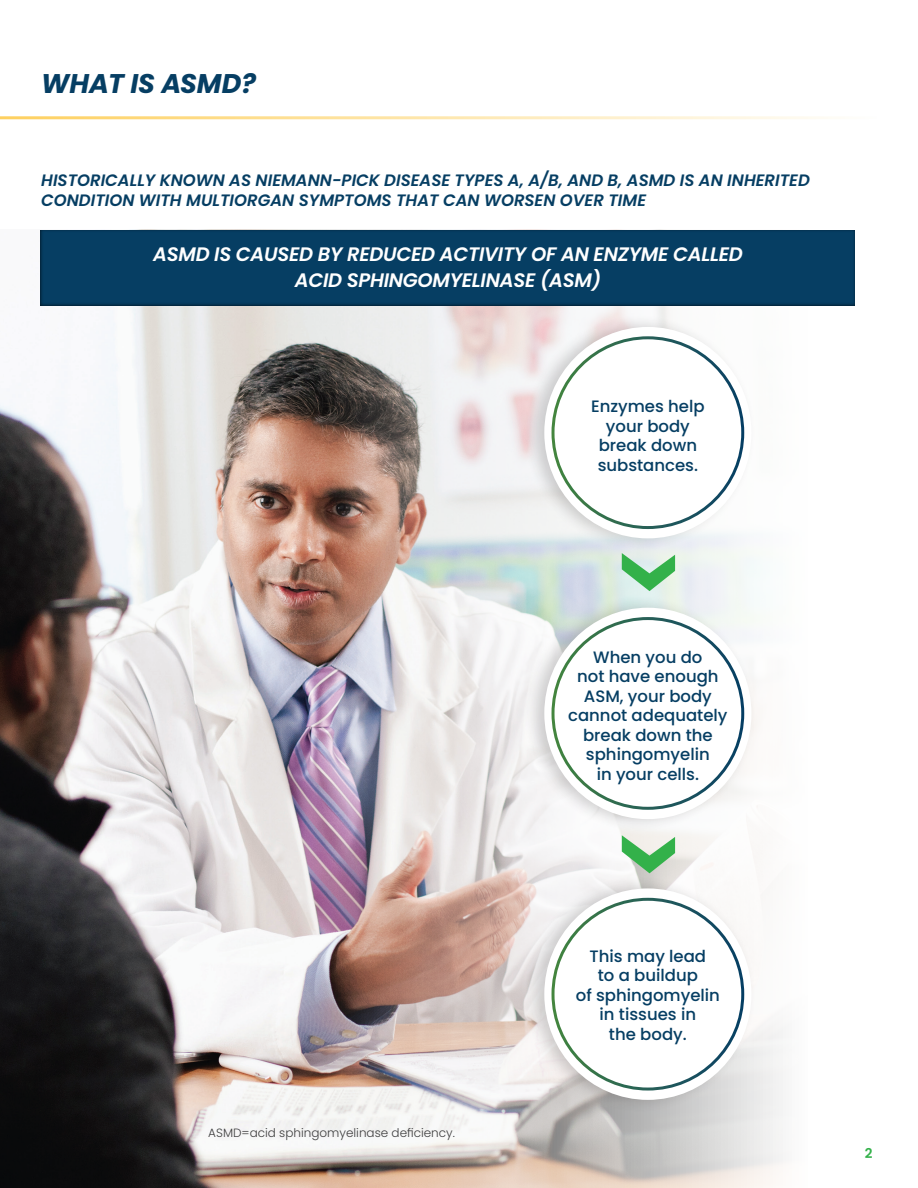
<style>
.page{position:relative;width:918px;height:1188px;background:#fff}
.page>*{position:absolute;margin:0;border:0;box-sizing:border-box;transform-origin:0 0}
.Headline{font:italic 700 27px "Poppins";color:#063e63}
.Subhead{font:italic 600 19.5px/25.5px "Poppins";letter-spacing:-.015em;color:#fff;text-align:center}
.Bodycopy{font:500 16.5px/19.5px "Poppins";color:#063e63;text-align:center}
.Bodycopy-2{font:italic 600 16.5px/19.5px "Poppins";color:#063e63}
.t1{font:600 13.5px "Poppins";color:#33b14a}
.t2{font:300 12px "Poppins";color:#3e3e3f}
</style>
<div class="page">
<hr style="left:0;top:116px;width:877px;height:3px;background:#fec842">
<img style="left:0;top:308px;width:783px;height:880px">
<svg style="left:622px;top:553px;width:53px;height:38px"></svg>
<svg style="left:622px;top:835px;width:53px;height:38px"></svg>
<div style="left:40px;top:228px;width:816px;height:80px;background:#231f20;opacity:.75"></div>
<div style="left:524px;top:314px;width:233px;height:238px;background:#231f20;opacity:.2"></div>
<div style="left:544px;top:327px;width:207px;height:211px;background:#fff;border-radius:50%"></div>
<div style="left:524px;top:595px;width:233px;height:237px;background:#231f20;opacity:.2"></div>
<div style="left:544px;top:608px;width:207px;height:211px;background:#fff;border-radius:50%"></div>
<div style="left:524px;top:876px;width:233px;height:237px;background:#231f20;opacity:.2"></div>
<div style="left:544px;top:888px;width:207px;height:212px;background:#fff;border-radius:50%"></div>
<p class="Headline" style="left:41px;top:68px;width:216px">WHAT IS ASMD?</p>
<p class="Bodycopy-2" style="left:41px;top:171px;width:770px">HISTORICALLY KNOWN AS NIEMANN-PICK DISEASE TYPES A, A/B, AND B, ASMD IS AN INHERITED<br>CONDITION WITH MULTIORGAN SYMPTOMS THAT CAN WORSEN OVER TIME</p>
<p class="Subhead" style="left:153px;top:242px;width:591px">ASMD IS CAUSED BY REDUCED ACTIVITY OF AN ENZYME CALLED<br>ACID SPHINGOMYELINASE (ASM)</p>
<p class="Bodycopy" style="left:591px;top:397px;width:115px">Enzymes help your body break down substances.</p>
<p class="t2" style="left:208px;top:1126px;width:248px">ASMD=acid sphingomyelinase deficiency.</p>
<p class="Bodycopy" style="left:568px;top:648px;width:161px">When you do<br>not have enough<br>ASM, your body cannot adequately break down the sphingomyelin<br>in your cells.</p>
<p class="Bodycopy" style="left:576px;top:946px;width:146px">This may lead<br>to a buildup<br>of sphingomyelin in tissues in<br>the body.</p>
<p class="t1" style="left:865px;top:1145px;width:9px">2</p>
</div>
